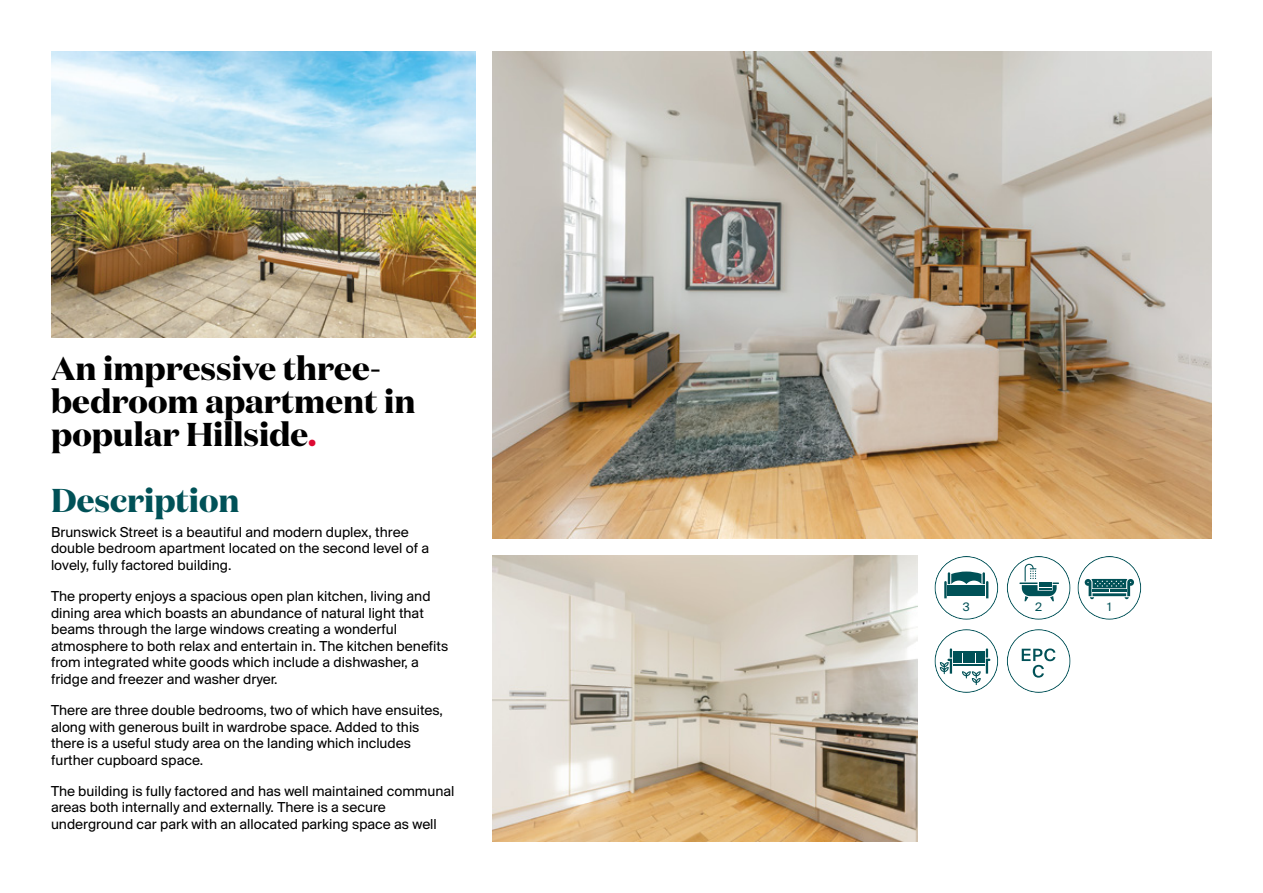
<style>
.page{position:relative;width:1263px;height:893px;background:#fff}
.page>*{position:absolute;margin:0;border:0;box-sizing:border-box;transform-origin:0 0}
.t1{font:700 33px/33px "Domaine Disp";color:#000}
.t2{font:700 33px "Domaine Disp";color:#005157}
.t3{font:15px/16.5px "Suisse BP Intl";color:#000}
.t4{font:12.75px "Suisse BP Intl";color:#005157}
.s1{color:#dd0932}
</style>
<div class="page">
<img style="left:493px;top:556px;width:424px;height:286px">
<img style="left:51px;top:51px;width:425px;height:286px">
<img style="left:493px;top:51px;width:719px;height:488px">
<svg style="left:934px;top:629px;width:64px;height:64px"></svg>
<svg style="left:1007px;top:629px;width:63px;height:64px"></svg>
<svg style="left:934px;top:556px;width:64px;height:64px"></svg>
<svg style="left:1007px;top:556px;width:63px;height:64px"></svg>
<svg style="left:1077px;top:556px;width:64px;height:64px"></svg>
<h1 class="t1" style="left:51px;top:351px;width:366px">An impressive three&shy;bedroom apartment in popular Hillside<span class="s1">.</span></h1>
<h1 class="t2" style="left:51px;top:478px;width:190px">Description</h1>
<p class="t3" style="left:51px;top:523px;width:379px">Brunswick Street is a beautiful and modern duplex, three double bedroom apartment located on the second level of a lovely, fully factored building.</p>
<p class="t3" style="left:51px;top:588px;width:399px">The property enjoys a spacious open plan kitchen, living and dining area which boasts an abundance of natural light that beams through the large windows creating a wonderful atmosphere to both relax and entertain in. The kitchen benefits from integrated white goods which include a dishwasher, a fridge and freezer and washer dryer.</p>
<p class="t3" style="left:51px;top:701px;width:393px">There are three double bedrooms, two of which have ensuites, along with generous built in wardrobe space. Added to this there is a useful study area on the landing which includes further cupboard space.</p>
<p class="t3" style="left:51px;top:782px;width:405px">The building is fully factored and has well maintained communal areas both internally and externally. There is a secure underground car park with an allocated parking space as well</p>
<p class="t4" style="left:963px;top:599px;width:8px">3</p>
<p class="t4" style="left:1035px;top:599px;width:8px">2</p>
<p class="t4" style="left:1107px;top:599px;width:6px">1</p>
</div>
